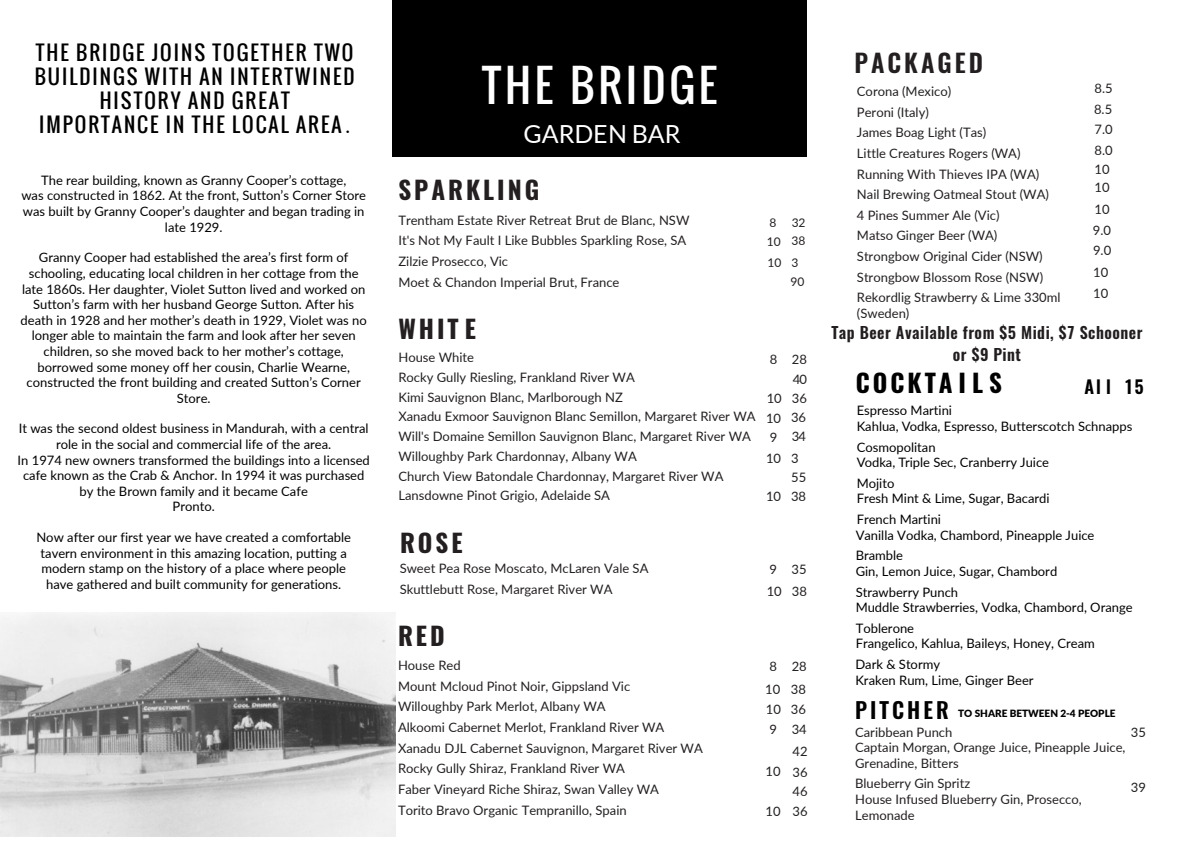
<style>
.page{position:relative;width:1191px;height:842px;background:#fff}
.page>*{position:absolute;margin:0;border:0;box-sizing:border-box;transform-origin:0 0}
.t1{font:43.7px "Oswald";letter-spacing:.09em;color:#fff}
.t2{font:700 25px "Oswald";letter-spacing:.12em;color:#231f20}
.t3{font:25px "Lato";color:#fff}
.t4{font:700 25px "Oswald";letter-spacing:.12em;color:#000}
.t5{font:600 25px "Oswald";letter-spacing:.12em;color:#231f20}
.t6{font:600 22px "Oswald";letter-spacing:.135em;color:#000}
.t7{font:20px/24px "Oswald";letter-spacing:.1em;color:#000;text-align:center}
.t8{font:600 18px "Oswald";color:#000}
.t9{font:600 16px/22.4px "Oswald";letter-spacing:.03em;color:#221e1f;text-align:center}
.t10{font:13px/15.6px "Lato";color:#000}
.t11{font:13px/20.6px "Lato";color:#231f20}
.t12{font:13px "Lato";color:#221e1f}
.t13{font:12px/18.9px "Lato";color:#231f20;text-align:right}
.t14{font:900 10px "Lato";color:#000}
.s1{font-family:"Lato"}
.s2{font-style:inherit}
</style>
<div class="page">
<img style="left:0;top:612px;width:395px;height:224px">
<div style="left:392px;top:0;width:414px;height:157px;background:#000"></div>
<h3 class="t7" style="left:35px;top:41px;width:321px">THE BRIDGE JOINS TOGETHER TWO<br>BUILDINGS WITH AN INTERTWINED<br>HISTORY AND GREAT<br>IMPORTANCE IN THE LOCAL AREA<span class="s1">.</span></h3>
<p class="t10" style="left:21px;top:172px;width:346px;text-align:center">The rear building, known as Granny Cooper’s cottage,<br>was constructed in 1862. At the front, Sutton’s Corner Store was built by Granny Cooper’s daughter and began trading in late 1929.</p>
<p class="t10" style="left:21px;top:249px;width:348px;text-align:center">Granny Cooper had established the area’s first form of schooling, educating local children in her cottage from the late 1860s. Her daughter, Violet Sutton lived and worked on Sutton’s farm with her husband George Sutton. After his death in 1928 and her mother’s death in 1929, Violet was no longer able to maintain the farm and look after her seven children, so she moved back to her mother’s cottage, borrowed some money off her cousin, Charlie Wearne, constructed the front building and created Sutton’s Corner Store.</p>
<p class="t10" style="left:18px;top:420px;width:354px;text-align:center">It was the second oldest business in Mandurah, with a central role in the social and commercial life of the area.<br>In 1974 new owners transformed the buildings into a licensed cafe known as the Crab &amp; Anchor. In 1994 it was purchased by the Brown family and it became Cafe<br>Pronto.</p>
<p class="t10" style="left:36px;top:529px;width:316px;text-align:center">Now after our first year we have created a comfortable tavern environment in this amazing location, putting a modern stamp on the history of a place where people have gathered and built community for generations.</p>
<h1 class="t1" style="left:482px;top:51px;width:237px">THE BRIDGE</h1>
<h2 class="t3" style="left:523px;top:116px;width:159px">GARDEN BAR</h2>
<h2 class="t2" style="left:398px;top:172px;width:142px">SPARKLING</h2>
<p class="t11" style="left:398px;top:209px;width:293px">Trentham Estate River Retreat Brut de Blanc, NSW It's Not My Fault I Like Bubbles Sparkling Rose, SA Zilzi<span class="s2">e</span> Prosecco, <span class="s2">Vic<br></span>Moet &amp; Chandon Imperial Brut, France</p>
<h2 class="t2" style="left:398px;top:311px;width:79px">WHIT E</h2>
<p class="t11" style="left:398px;top:347px;width:359px;line-height:19.7px">House White<br>Rocky Gully Riesling, Frankland River WA<br>Kimi Sauvignon Blanc, Marlborough NZ<br>Xanadu Exmoor Sauvignon Blanc Semillon, Margaret River WA Will's Domaine Semillon Sauvignon Blanc, Margaret River WA Willoughby Park Chardonnay, Albany WA<br>Church View Batondale Chardonnay, Margaret River WA Lansdowne Pinot Grigio, Adelaide SA</p>
<h2 class="t2" style="left:400px;top:525px;width:64px">ROSE</h2>
<p class="t11" style="left:400px;top:557px;width:250px">Sweet Pea Rose Moscato, McLaren Vale SA<br>Skuttlebutt Rose, Margaret River WA</p>
<h2 class="t2" style="left:398px;top:618px;width:48px">RED</h2>
<p class="t11" style="left:398px;top:654px;width:306px">House Red<br><span class="s2">Mount Mcloud</span> Pinot Noir, <span class="s2">Gippsland Vic<br></span>Willoughby Park Merlot, Albany WA<br>Alkoomi Cabernet Merlot, Frankland River WA Xanadu DJL Cabernet Sauvignon, Margaret River WA Rocky Gully Shiraz, Frankland River WA<br>Faber Vineyard Riche Shiraz, Swan Valley WA<br>Torito Bravo Organic Tempranillo, Spain</p>
<p class="t13" style="left:767px;top:212px;width:40px">32<br>10 38</p>
<p class="t13" style="left:790px;top:252px;width:15px;line-height:19.2px;text-align:left;text-indent:-23px">10 3<br>90</p>
<p class="t13" style="left:770px;top:212px;width:8px">8</p>
<p class="t11" style="left:770px;top:349px;width:39px;line-height:19.8px;text-align:right">8 28<br>40</p>
<p class="t11" style="left:766px;top:388px;width:42px;line-height:19.1px;text-align:justify">10 36<br>10 36<br>9 34</p>
<p class="t11" style="left:766px;top:447px;width:34px">10 3</p>
<p class="t11" style="left:791px;top:466px;width:17px">55</p>
<p class="t11" style="left:766px;top:486px;width:42px">10 38</p>
<p class="t11" style="left:769px;top:558px;width:39px">9 35</p>
<p class="t11" style="left:767px;top:580px;width:42px">10 38</p>
<p class="t11" style="left:765px;top:654px;width:43px;line-height:23.2px;text-align:center">8 28<br>10 38</p>
<p class="t11" style="left:766px;top:699px;width:42px;line-height:19.6px">10 36<br>9 34</p>
<p class="t11" style="left:765px;top:740px;width:44px;line-height:20.2px;text-align:right">42<br>10 36<br>46<br>10 36</p>
<h2 class="t5" style="left:854px;top:45px;width:130px">PACKAGED</h2>
<p class="t11" style="left:857px;top:81px;width:205px">Corona (Mexico)<br>Peroni (Italy)<br>James Boag Light (Tas)<br>Little Creatures Rogers (WA)<br>Running With Thieves IPA (WA)<br>Nail Brewing Oatmeal Stout (WA)<br>4 Pines Summer Ale (Vic)<br>Matso Ginger Beer (WA)<br><span class="s2">Strongbow Original</span> Cider <span class="s2">(</span>NSW)<br>Strongbow Blossom Rose (NSW)<br>Rekordlig Strawberry &amp; Lime 330ml</p>
<p class="t11" style="left:857px;top:302px;width:54px">(Sweden)</p>
<p class="t11" style="left:1094px;top:77px;width:20px">8.5<br>8.5</p>
<p class="t11" style="left:1094px;top:118px;width:20px">7.0<br>8.0</p>
<p class="t11" style="left:1094px;top:176px;width:17px;line-height:21.8px">10<br>10</p>
<p class="t11" style="left:1094px;top:158px;width:17px">10</p>
<p class="t11" style="left:1093px;top:219px;width:20px;line-height:20px">9.0<br>9.0</p>
<p class="t11" style="left:1093px;top:262px;width:17px">10</p>
<p class="t11" style="left:1093px;top:283px;width:17px">10</p>
<p class="t9" style="left:831px;top:322px;width:313px">Tap Beer Available from $5 Midi, $7 Schooner or $9 Pint</p>
<h2 class="t4" style="left:856px;top:366px;width:148px">COCKTA I L S</h2>
<h3 class="t8" style="left:1084px;top:374px;width:61px">Al l 15</h3>
<p class="t10" style="left:857px;top:402px;width:277px">Espresso Mar<span class="s2">ti</span>ni<br>Kahlua, Vodka, Espresso, Butterscotch Schnapps</p>
<p class="t10" style="left:857px;top:438px;width:194px">Cosmopolitan<br>Vodka, Triple Sec, Cranberry Juice</p>
<p class="t10" style="left:857px;top:475px;width:194px">Mojito<br>Fresh Mint &amp; Lime, Sugar, Bacardi</p>
<p class="t10" style="left:856px;top:511px;width:240px">French Martini<br>Vanilla Vodka, Chambord, Pineapple Juice</p>
<p class="t10" style="left:856px;top:547px;width:203px">Bramble<br>Gin, Lemon Juice, Sugar, Chambord</p>
<p class="t10" style="left:856px;top:583px;width:279px">Strawberry Punch<br>Muddle Strawberries, Vodka, Chambord, Orange</p>
<p class="t10" style="left:856px;top:619px;width:241px">Toblerone<br>Frangelico, Kahlua, Baileys, Honey, Cream</p>
<p class="t10" style="left:855px;top:656px;width:180px">Dark &amp; Stormy<br>Kraken Rum, Lime, Ginger Beer</p>
<h3 class="t6" style="left:855px;top:694px;width:95px">PITCHER</h3>
<p class="t11" style="left:855px;top:723px;width:272px;line-height:15.6px">Caribbean Punch<br>Captain Morgan, Orange Juice, Pineapple Juice,<br>Grenadine, Bitters</p>
<p class="t11" style="left:855px;top:775px;width:228px;line-height:15.6px">Blueberry Gin Spritz<br>House Infused Blueberry Gin, Prosecco,<br>Lemonade</p>
<p class="t14" style="left:958px;top:705px;width:159px">TO SHARE BETWEEN 2-4 PEOPLE</p>
<p class="t12" style="left:1131px;top:723px;width:17px">35</p>
<p class="t12" style="left:1131px;top:777px;width:17px">39</p>
</div>
